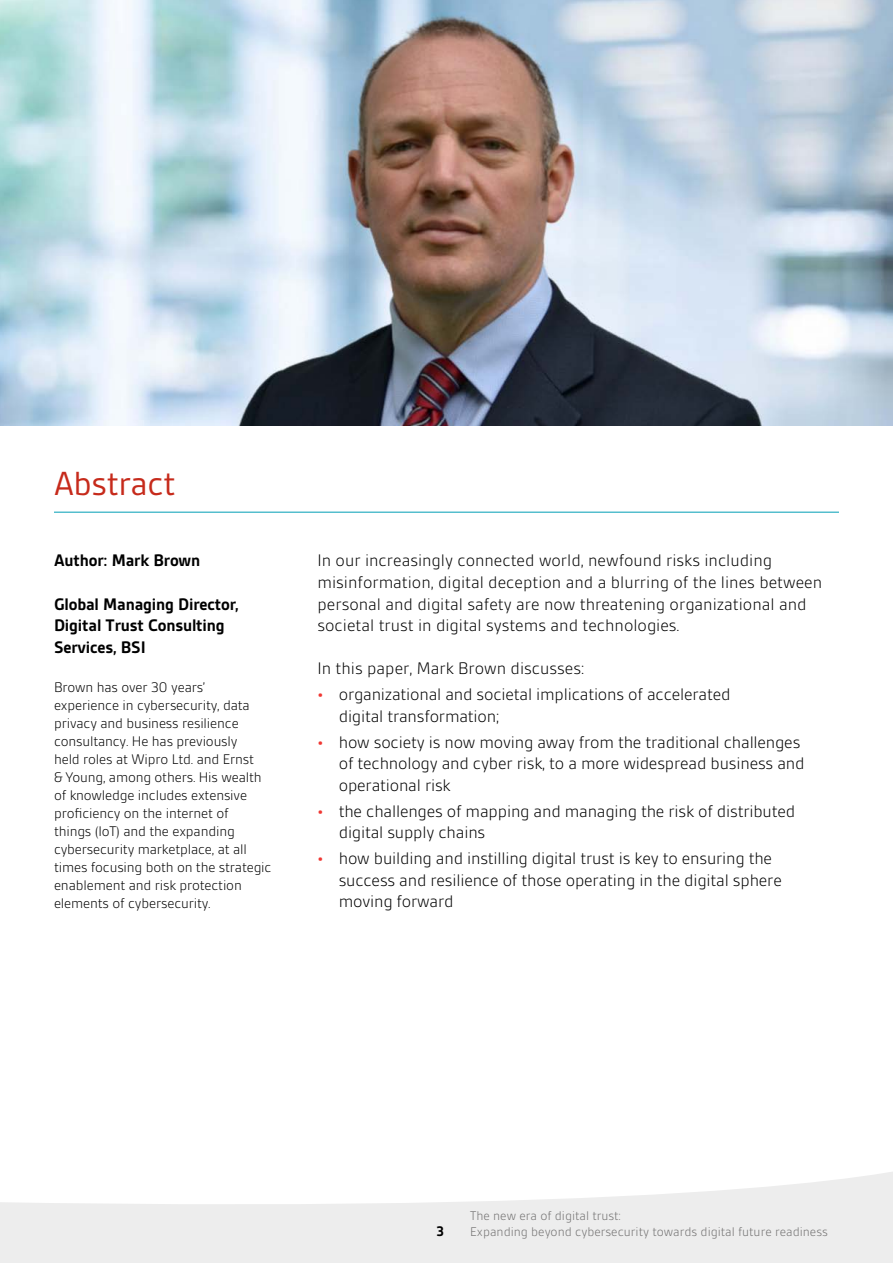
<style>
.page{position:relative;width:893px;height:1263px;background:#fff}
.page>*{position:absolute;margin:0;border:0;box-sizing:border-box;transform-origin:0 0}
.t1{font:36px "BSI Gesta";letter-spacing:-.01em;color:#c62a1b}
.t2{font:300 18px/21.6px "BSI Gesta";letter-spacing:-.01em;color:#000}
.t3{font:700 18px/21.6px "BSI Gesta";letter-spacing:-.01em;color:#000}
.t4{font:300 15px/18px "BSI Gesta";letter-spacing:-.01em;color:#000}
.t5{font:700 15px "BSI Gesta";color:#000}
.t6{font:300 13.5px/16.2px "BSI Gesta";color:#706f6f}
.s1{font-weight:700;font-size:15px;color:#f03732}
</style>
<div class="page">
<svg style="left:0;top:1172px;width:893px;height:91px;fill:#ededed"></svg>
<img style="left:0;top:0;width:893px;height:425px">
<hr style="left:54px;top:512px;width:785px;height:1px;background:#009eb5">
<h1 class="t1" style="left:54px;top:465px;width:123px">Abstract</h1>
<p class="t3" style="left:54px;top:550px;width:148px">Author: Mark Brown</p>
<p class="t3" style="left:54px;top:593px;width:186px">Global Managing Director,<br>Digital Trust Consulting<br>Services, BSI</p>
<p class="t4" style="left:54px;top:679px;width:219px">Brown has over 30 years’ experience in cybersecurity, data privacy and business resilience consultancy. He has previously<br>held roles at Wipro Ltd. and Ernst<br>&amp; Young, among others. His wealth of knowledge includes extensive proficiency on the internet of<br>things (IoT) and the expanding cybersecurity marketplace, at all times focusing both on the strategic enablement and risk protection elements of cybersecurity.</p>
<p class="t2" style="left:317px;top:550px;width:506px">In our increasingly connected world, newfound risks including misinformation, digital deception and a blurring of the lines between personal and digital safety are now threatening organizational and societal trust in digital systems and technologies.</p>
<p class="t2" style="left:317px;top:658px;width:268px">In this paper, Mark Brown discusses:</p>
<p class="t2" style="left:339px;top:684px;width:393px;text-indent:-21px"><span class="s1">•</span> organizational and societal implications of accelerated digital transformation;</p>
<p class="t2" style="left:339px;top:731px;width:467px;text-indent:-21px"><span class="s1">•</span> how society is now moving away from the traditional challenges of technology and cyber risk, to a more widespread business and operational risk</p>
<p class="t2" style="left:339px;top:800px;width:458px;text-indent:-21px"><span class="s1">•</span> the challenges of mapping and managing the risk of distributed digital supply chains</p>
<p class="t2" style="left:339px;top:848px;width:445px;text-indent:-21px"><span class="s1">•</span> how building and instilling digital trust is key to ensuring the success and resilience of those operating in the digital sphere moving forward</p>
<p class="t5" style="left:436px;top:1223px;width:9px">3</p>
<p class="t6" style="left:470px;top:1207px;width:359px">The new era of digital trust:<br>Expanding beyond cybersecurity towards digital future readiness</p>
</div>
